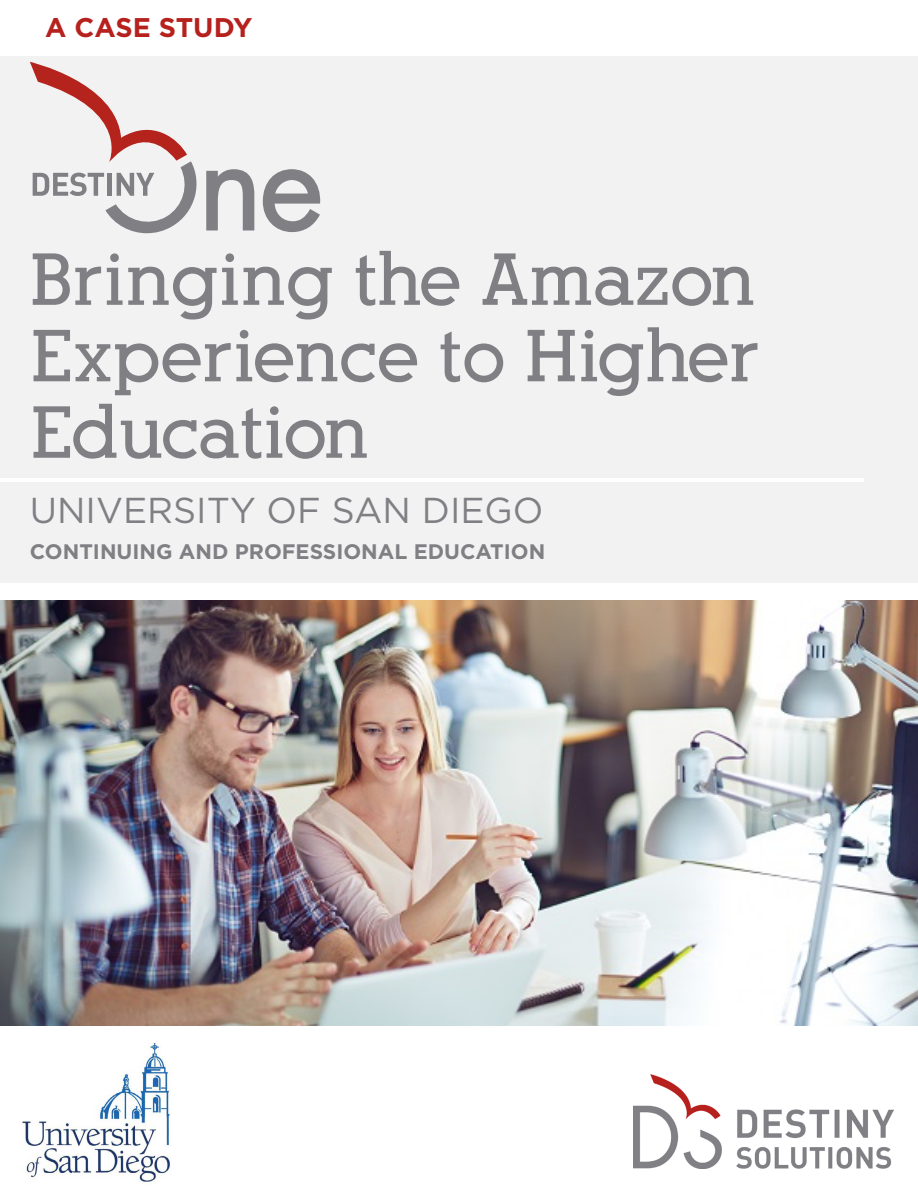
<style>
.page{position:relative;width:918px;height:1188px;background:#fff}
.page>*{position:absolute;margin:0;border:0;box-sizing:border-box;transform-origin:0 0}
.t1{font:700 72px/76.5px "Alexandria FLF";color:#807f83;text-align:justify}
.t2{font:36px "Gotham";color:#807f83}
.t3{font:700 27px "Gotham";color:#b6211d}
.t4{font:700 21px "Gotham";color:#807f83}
</style>
<div class="page">
<div style="left:0;top:57px;width:918px;height:526px;background:#f2f2f3"></div>
<svg style="left:206px;top:169px;width:48px;height:61px"></svg>
<svg style="left:263px;top:169px;width:57px;height:63px"></svg>
<svg style="left:30px;top:62px;width:167px;height:171px"></svg>
<img style="left:634px;top:1075px;width:259px;height:93px">
<img style="left:0;top:600px;width:918px;height:425px">
<img style="left:22px;top:1043px;width:149px;height:142px">
<hr style="left:0;top:478px;width:864px;height:4px;background:#fff">
<p class="t3" style="left:45px;top:12px;width:209px">A CASE STUDY</p>
<p class="t1" style="left:30px;top:242px;width:731px">Bringing the Amazon Experience to Higher Education</p>
<p class="t2" style="left:30px;top:490px;width:515px">UNIVERSITY OF SAN DIEGO</p>
<p class="t4" style="left:30px;top:539px;width:517px">CONTINUING AND PROFESSIONAL EDUCATION</p>
</div>
